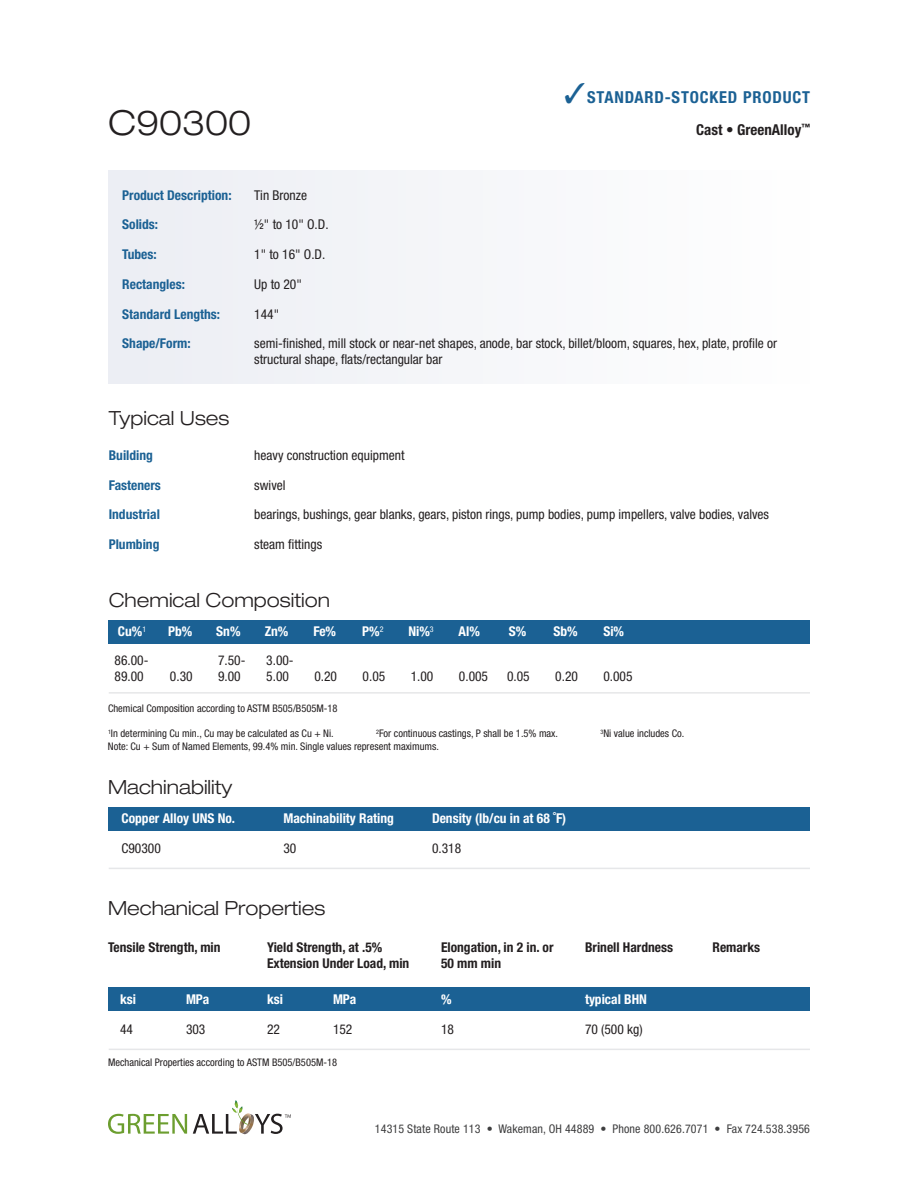
<style>
.page{position:relative;width:918px;height:1188px;background:#fff}
.page>*{position:absolute;margin:0;border:0;box-sizing:border-box;transform-origin:0 0}
.t1{font:300 expanded 34.5px "Helvetica Neue";color:#231f20}
.t2{font:300 expanded 19.5px "Helvetica Neue";color:#231f20}
.t3{font:700 condensed 16.5px "Helvetica Neue";letter-spacing:.05em;color:#1b6194}
.t4{font:700 condensed 15px "Helvetica Neue";color:#231f20}
.t5{font:condensed 13.5px/16.5px "Helvetica Neue";color:#231f20}
.t6{font:700 condensed 13.5px "Helvetica Neue";color:#fff}
.t7{font:700 condensed 13.5px "Helvetica Neue";color:#231f20}
.t8{font:700 condensed 13.5px "Helvetica Neue";color:#1b6194}
.t9{font:condensed 12px "Helvetica Neue";letter-spacing:.01em;color:#3e3e3f}
.t10{font:condensed 10.5px "Helvetica Neue";color:#231f20}
</style>
<div class="page">
<svg style="left:108px;top:1114px;width:79px;height:20px"></svg>
<svg style="left:193px;top:1100px;width:98px;height:35px"></svg>
<div style="left:109px;top:170px;width:701px;height:214px;background:#f5f6f9"></div>
<div style="left:109px;top:987px;width:701px;height:24px;background:#1b6194"></div>
<div style="left:109px;top:807px;width:701px;height:23px;background:#1b6194"></div>
<div style="left:109px;top:620px;width:701px;height:24px;background:#1b6194"></div>
<hr style="left:109px;top:692px;width:701px;height:2px;background:#e6e7e9">
<hr style="left:109px;top:1049px;width:701px;height:1px;background:#e6e7e9">
<hr style="left:109px;top:868px;width:701px;height:1px;background:#e6e7e9">
<h1 class="t1" style="left:108px;top:102px;width:145px">C90300</h1>
<p class="t3" style="left:564px;top:87px;width:247px">✓STANDARD-STOCKED PRODUCT</p>
<p class="t4" style="left:696px;top:120px;width:115px">Cast • GreenAlloy<sup>™</sup></p>
<p class="t8" style="left:122px;top:187px;width:111px">Product Description:</p>
<p class="t5" style="left:254px;top:187px;width:54px">Tin Bronze</p>
<p class="t8" style="left:122px;top:217px;width:37px">Solids:</p>
<p class="t5" style="left:254px;top:216px;width:76px">½" to 10" O.D.</p>
<p class="t8" style="left:122px;top:246px;width:36px">Tubes:</p>
<p class="t5" style="left:254px;top:246px;width:73px">1" to 16" O.D.</p>
<p class="t8" style="left:122px;top:276px;width:64px">Rectangles:</p>
<p class="t5" style="left:254px;top:276px;width:49px">Up to 20"</p>
<p class="t8" style="left:122px;top:306px;width:99px">Standard Lengths:</p>
<p class="t5" style="left:254px;top:305px;width:26px">144"</p>
<p class="t8" style="left:122px;top:335px;width:70px">Shape/Form:</p>
<p class="t5" style="left:254px;top:335px;width:524px">semi-finished, mill stock or near-net shapes, anode, bar stock, billet/bloom, squares, hex, plate, profile or structural shape, flats/rectangular bar</p>
<h2 class="t2" style="left:109px;top:406px;width:122px">Typical Uses</h2>
<p class="t8" style="left:109px;top:447px;width:46px">Building</p>
<p class="t5" style="left:254px;top:447px;width:152px">heavy construction equipment</p>
<p class="t8" style="left:109px;top:477px;width:54px">Fasteners</p>
<p class="t5" style="left:254px;top:476px;width:33px">swivel</p>
<p class="t8" style="left:109px;top:506px;width:53px">Industrial</p>
<p class="t5" style="left:254px;top:506px;width:516px">bearings, bushings, gear blanks, gears, piston rings, pump bodies, pump impellers, valve bodies, valves</p>
<p class="t8" style="left:109px;top:536px;width:52px">Plumbing</p>
<p class="t5" style="left:254px;top:536px;width:69px">steam fittings</p>
<h2 class="t2" style="left:109px;top:588px;width:223px">Chemical Composition</h2>
<p class="t6" style="left:118px;top:623px;width:30px">Cu%<sup>1</sup></p>
<p class="t6" style="left:168px;top:623px;width:26px">Pb%</p>
<p class="t6" style="left:216px;top:623px;width:26px">Sn%</p>
<p class="t6" style="left:265px;top:623px;width:25px">Zn%</p>
<p class="t6" style="left:313px;top:623px;width:24px">Fe%</p>
<p class="t6" style="left:362px;top:623px;width:23px">P%<sup>2</sup></p>
<p class="t6" style="left:408px;top:623px;width:27px">Ni%<sup>3</sup></p>
<p class="t6" style="left:459px;top:623px;width:23px">Al%</p>
<p class="t6" style="left:509px;top:623px;width:19px">S%</p>
<p class="t6" style="left:553px;top:623px;width:26px">Sb%</p>
<p class="t6" style="left:603px;top:623px;width:22px">Si%</p>
<p class="t5" style="left:115px;top:652px;width:35px">86.00-<br>89.00</p>
<p class="t5" style="left:218px;top:652px;width:29px">7.50-<br>9.00</p>
<p class="t5" style="left:266px;top:652px;width:29px">3.00-<br>5.00</p>
<p class="t5" style="left:314px;top:668px;width:24px">0.20</p>
<p class="t5" style="left:363px;top:668px;width:24px">0.05</p>
<p class="t5" style="left:411px;top:668px;width:24px">1.00</p>
<p class="t5" style="left:459px;top:668px;width:31px">0.005</p>
<p class="t5" style="left:507px;top:668px;width:24px">0.05</p>
<p class="t5" style="left:555px;top:668px;width:24px">0.20</p>
<p class="t5" style="left:603px;top:668px;width:31px">0.005</p>
<p class="t10" style="left:108px;top:702px;width:231px">Chemical Composition according to ASTM B505/B505M-18</p>
<p class="t10" style="left:108px;top:727px;width:227px"><sup>1</sup>In determining Cu min., Cu may be calculated as Cu + Ni.</p>
<p class="t10" style="left:376px;top:727px;width:183px"><sup>2</sup>For continuous castings, P shall be 1.5% max.</p>
<p class="t10" style="left:601px;top:727px;width:85px"><sup>3</sup>Ni value includes Co.</p>
<p class="t10" style="left:108px;top:740px;width:332px">Note: Cu + Sum of Named Elements, 99.4% min. Single values represent maximums.</p>
<h2 class="t2" style="left:108px;top:775px;width:126px">Machinability</h2>
<p class="t6" style="left:122px;top:811px;width:115px">Copper Alloy UNS No.</p>
<p class="t6" style="left:284px;top:811px;width:112px">Machinability Rating</p>
<p class="t6" style="left:432px;top:811px;width:136px">Density (lb/cu in at 68 ˚F)</p>
<p class="t5" style="left:122px;top:840px;width:41px">C90300</p>
<p class="t5" style="left:284px;top:840px;width:14px">30</p>
<p class="t5" style="left:432px;top:840px;width:31px">0.318</p>
<p class="t5" style="left:170px;top:668px;width:24px">0.30</p>
<h2 class="t2" style="left:108px;top:897px;width:219px">Mechanical Properties</h2>
<p class="t7" style="left:108px;top:939px;width:114px">Tensile Strength, min</p>
<p class="t7" style="left:267px;top:939px;width:117px">Yield Strength, at .5%</p>
<p class="t7" style="left:441px;top:939px;width:114px">Elongation, in 2 in. or</p>
<p class="t7" style="left:585px;top:939px;width:90px">Brinell Hardness</p>
<p class="t7" style="left:713px;top:939px;width:49px">Remarks</p>
<p class="t7" style="left:267px;top:955px;width:144px">Extension Under Load, min</p>
<p class="t7" style="left:441px;top:955px;width:62px">50 mm min</p>
<p class="t6" style="left:120px;top:991px;width:17px">ksi</p>
<p class="t6" style="left:186px;top:991px;width:25px">MPa</p>
<p class="t6" style="left:267px;top:991px;width:17px">ksi</p>
<p class="t6" style="left:333px;top:991px;width:25px">MPa</p>
<p class="t6" style="left:441px;top:991px;width:12px">%</p>
<p class="t6" style="left:585px;top:991px;width:63px">typical BHN</p>
<p class="t5" style="left:120px;top:1021px;width:14px">44</p>
<p class="t5" style="left:186px;top:1021px;width:21px">303</p>
<p class="t5" style="left:267px;top:1021px;width:14px">22</p>
<p class="t5" style="left:333px;top:1021px;width:21px">152</p>
<p class="t5" style="left:441px;top:1021px;width:14px">18</p>
<p class="t5" style="left:585px;top:1021px;width:59px">70 (500 kg)</p>
<p class="t10" style="left:108px;top:1056px;width:231px">Mechanical Properties according to ASTM B505/B505M-18</p>
<p class="t9" style="left:375px;top:1122px;width:437px">14315 State Route 113 • Wakeman, OH 44889 • Phone 800.626.7071 • Fax 724.538.3956</p>
</div>
